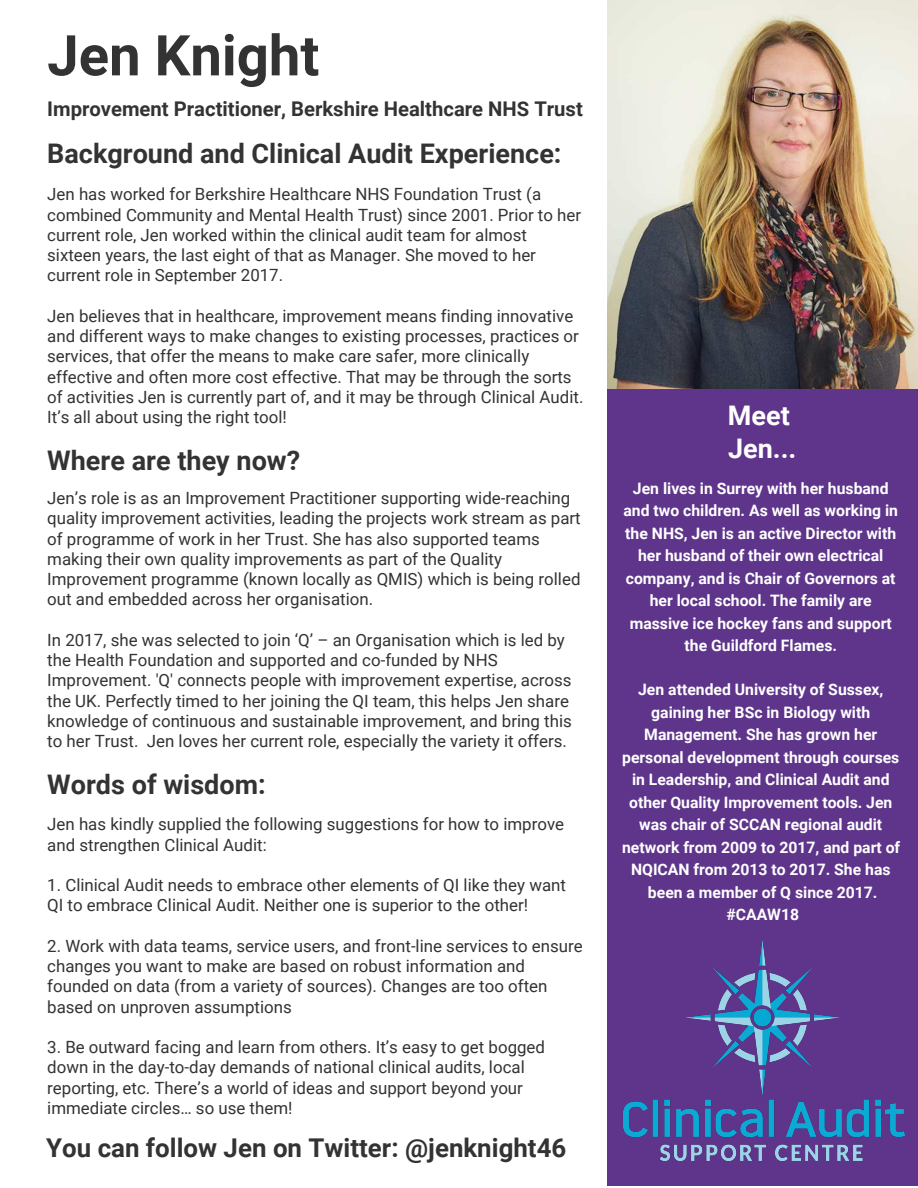
<style>
.page{position:relative;width:918px;height:1188px;background:#fff}
.page>*{position:absolute;margin:0;border:0;box-sizing:border-box;transform-origin:0 0}
.t1{font:700 56.25px "Roboto";color:#333}
.t2{font:700 27px "Roboto";color:#333}
.t3{font:700 27px/32.7px "Roboto";color:#fff}
.t4{font:700 25.8px "Roboto";color:#333}
.t5{font:700 20.25px "Roboto";color:#333}
.t6{font:16.8px/20.2px "Roboto";color:#333}
.t7{font:700 15.75px/22.5px "Roboto";color:#fff;text-align:center}
</style>
<div class="page">
<div style="left:608px;top:363px;width:310px;height:823px;background:#5e358a"></div>
<img style="left:623px;top:940px;width:282px;height:221px">
<img style="left:608px;top:0;width:310px;height:388px">
<h1 class="t1" style="left:47px;top:16px;width:274px">Jen Knight</h1>
<p class="t5" style="left:47px;top:94px;width:537px">Improvement Practitioner, Berkshire Healthcare NHS Trust</p>
<h2 class="t2" style="left:47px;top:135px;width:516px">Background and Clinical Audit Experience:</h2>
<p class="t6" style="left:47px;top:184px;width:535px">Jen has worked for Berkshire Healthcare NHS Foundation Trust (a combined Community and Mental Health Trust) since 2001. Prior to her current role, Jen worked within the clinical audit team for almost sixteen years, the last eight of that as Manager. She moved to her current role in September 2017.</p>
<p class="t6" style="left:47px;top:305px;width:538px">Jen believes that in healthcare, improvement means finding innovative and different ways to make changes to existing processes, practices or services, that offer the means to make care safer, more clinically effective and often more cost effective. That may be through the sorts of activities Jen is currently part of, and it may be through Clinical Audit.<br>It’s all about using the right tool!</p>
<h2 class="t2" style="left:47px;top:442px;width:254px">Where are they now?</h2>
<p class="t6" style="left:47px;top:487px;width:535px">Jen’s role is as an Improvement Practitioner supporting wide-reaching quality improvement activities, leading the projects work stream as part of programme of work in her Trust. She has also supported teams making their own quality improvements as part of the Quality Improvement programme (known locally as QMIS) which is being rolled out and embedded across her organisation.</p>
<p class="t6" style="left:47px;top:629px;width:526px">In 2017, she was selected to join ‘Q’ – an Organisation which is led by the Health Foundation and supported and co-funded by NHS Improvement. 'Q' connects people with improvement expertise, across the UK. Perfectly timed to her joining the QI team, this helps Jen share knowledge of continuous and sustainable improvement, and bring this to her Trust. Jen loves her current role, especially the variety it offers.</p>
<h2 class="t2" style="left:47px;top:766px;width:220px">Words of wisdom:</h2>
<p class="t6" style="left:47px;top:814px;width:518px">Jen has kindly supplied the following suggestions for how to improve and strengthen Clinical Audit:</p>
<p class="t6" style="left:47px;top:874px;width:520px">1. Clinical Audit needs to embrace other elements of QI like they want<br>QI to embrace Clinical Audit. Neither one is superior to the other!</p>
<p class="t6" style="left:47px;top:935px;width:537px">2. Work with data teams, service users, and front-line services to ensure changes you want to make are based on robust information and founded on data (from a variety of sources). Changes are too often based on unproven assumptions</p>
<p class="t6" style="left:47px;top:1036px;width:499px">3. Be outward facing and learn from others. It’s easy to get bogged down in the day-to-day demands of national clinical audits, local reporting, etc. There’s a world of ideas and support beyond your immediate circles… so use them!</p>
<h3 class="t4" style="left:46px;top:1129px;width:522px">You can follow Jen on Twitter: @jenknight46</h3>
<h2 class="t3" style="left:728px;top:398px;width:70px">Meet<br>Jen...</h2>
<p class="t7" style="left:623px;top:476px;width:276px">Jen lives in Surrey with her husband and two children. As well as working in the NHS, Jen is an active Director with her husband of their own electrical company, and is Chair of Governors at her local school. The family are massive ice hockey fans and support the Guildford Flames.</p>
<p class="t7" style="left:622px;top:678px;width:280px">Jen attended University of Sussex, gaining her BSc in Biology with<br>Management. She has grown her personal development through courses in Leadership, and Clinical Audit and other Quality Improvement tools. Jen was chair of SCCAN regional audit network from 2009 to 2017, and part of<br>NQICAN from 2013 to 2017. She has been a member of Q since 2017. #CAAW18</p>
</div>
